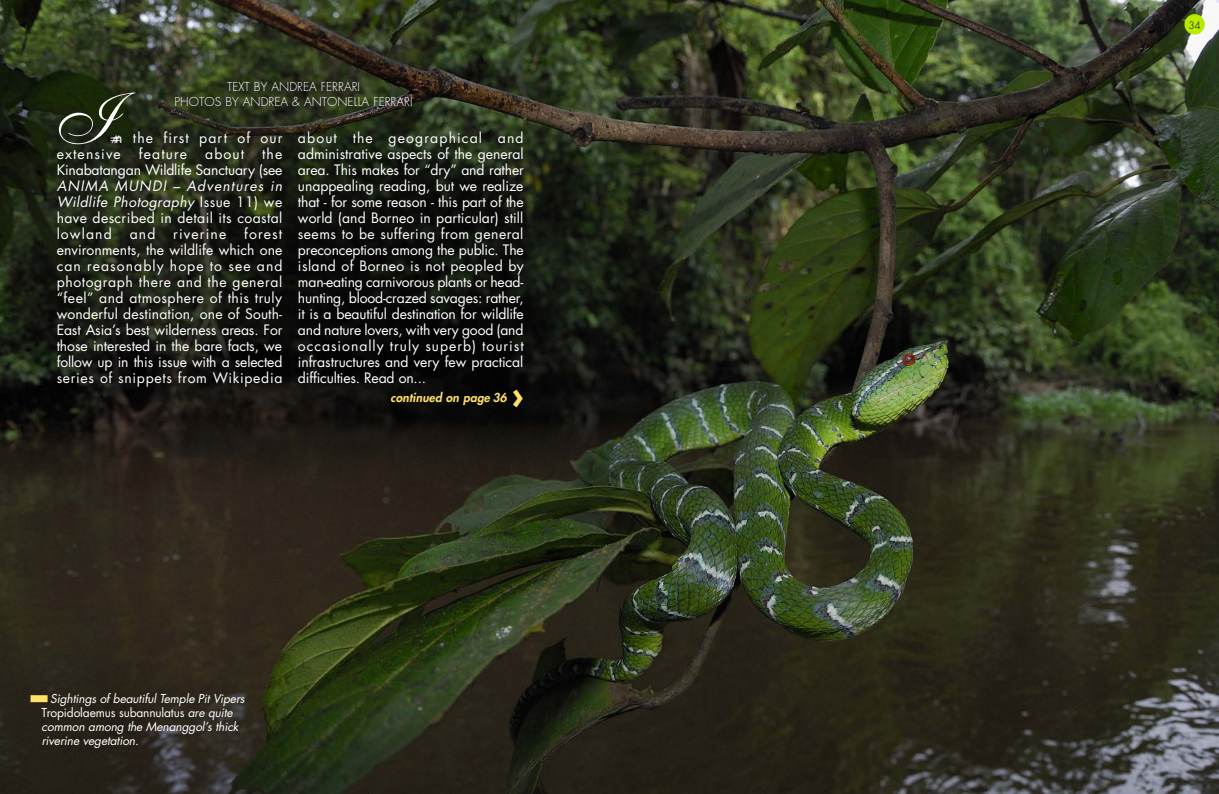
<style>
.page{position:relative;width:1219px;height:794px;background:#fff}
.page>*{position:absolute;margin:0;border:0;box-sizing:border-box;transform-origin:0 0}
.t1{font:73.4px "Shelley Allegro Script";color:#fff}
.t2{font:700 36px "Futura";color:#ffe068}
.t3{font:14px/16px "Futura";letter-spacing:.025em;color:#fff;text-align:justify}
.t4{font:14px/16px "Futura";letter-spacing:.08em;color:#fff}
.t5{font:italic 12px/14px "Futura";letter-spacing:-.01em;color:#fff}
.t6{font:300 12px/15.8px "Futura";color:#fff;text-align:center}
.t7{font:italic 800 12px "Futura";letter-spacing:.01em;color:#ffe068}
.t8{font:300 10px "Futura";color:#000}
.s1{font-style:italic}
.s2{font-style:normal}
</style>
<div class="page">
<img style="left:0;top:0;width:1219px;height:794px">
<div style="left:1184px;top:14px;width:21px;height:20px;background:#b9eb00;border-radius:50%"></div>
<div style="left:31px;top:695px;width:17px;height:7px;background:#ffe068"></div>
<p class="t1" style="left:57px;top:93px;width:59px">I</p>
<p class="t6" style="left:175px;top:79px;width:239px">TEXT BY ANDREA FERRARI<br>PHOTOS BY ANDREA &amp; ANTONELLA FERRARI</p>
<p class="t4" style="left:57px;top:131px;width:227px;text-indent:54px">≠≠n the first part of our extensive</p>
<p class="t3" style="left:298px;top:131px;width:227px">about the geographical and administrative aspects of the general area. This makes for “dry” and rather unappealing reading, but we realize that - for some reason - this part of the world (and Borneo in particular) still seems to be suffering from general preconceptions among the public. The island of Borneo is not peopled by man-eating carnivorous plants or head&shy;hunting, blood-crazed savages: rather, it is a beautiful destination for wildlife and nature lovers, with very good (and occasionally truly superb) tourist infrastructures and very few practical difficulties. Read on...</p>
<p class="t4" style="left:139px;top:147px;width:50px">feature</p>
<p class="t3" style="left:205px;top:147px;width:41px">about</p>
<p class="t3" style="left:57px;top:147px;width:227px;text-indent:205px">the Kinabatangan Wildlife Sanctuary (see <span class="s1">ANIMA MUNDI – Adventures in Wildlife Photography</span> Issue 11) we have described in detail its coastal lowland</p>
<p class="t3" style="left:57px;top:227px;width:227px;text-indent:187px">forest environments, the wildlife which one can reasonably hope to see and photograph there and the general “feel” and atmosphere of this truly wonderful destination, one of South-East Asia’s best wilderness areas. For those interested in the bare facts, we follow up in this issue with a selected series of snippets from Wikipedia</p>
<p class="t3" style="left:130px;top:227px;width:27px">and</p>
<p class="t4" style="left:173px;top:227px;width:54px">riverine</p>
<p class="t5" style="left:42px;top:692px;width:205px;text-indent:9px">Sightings of beautiful Temple Pit Vipers <span class="s2">Tropidolaemus subannulatus</span> are quite common among the Menanggol’s thick riverine vegetation.</p>
<p class="t7" style="left:391px;top:392px;width:118px">continued on page 36</p>
<p class="t2" style="left:511px;top:380px;width:14px">›</p>
<p class="t8" style="left:1188px;top:21px;width:14px">34</p>
</div>
